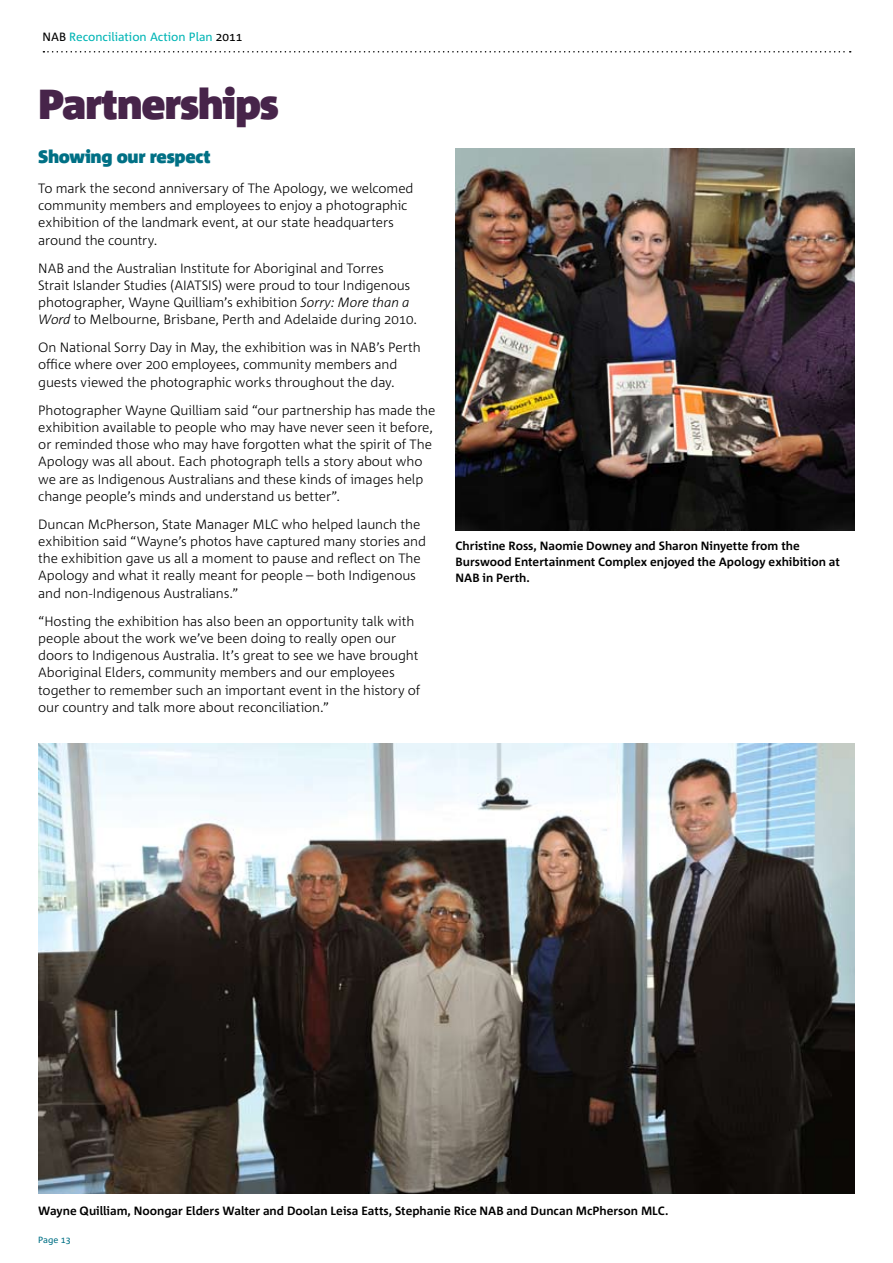
<style>
.page{position:relative;width:893px;height:1263px;background:#fff}
.page>*{position:absolute;margin:0;border:0;box-sizing:border-box;transform-origin:0 0}
.t1{font:900 42px "Corpid C1 s";letter-spacing:-.03em;color:#47244a}
.t2{font:900 18px "Corpid C1 s";letter-spacing:-.02em;color:#007085}
.t3{font:300 13.5px/17.2px "Corpid C1 s";letter-spacing:-.01em;color:#000}
.t4{font:700 12px/15.8px "Corpid C1 s";color:#000}
.t5{font:12px "Corpid C1 s";color:#00b5b5}
.t6{font:9px "Corpid C1 s";color:#007085}
.s1{color:#000}
.s2{font-style:italic}
</style>
<div class="page">
<svg style="left:43px;top:51px;width:808px;height:2px"></svg>
<img style="left:38px;top:743px;width:817px;height:451px">
<img style="left:455px;top:149px;width:400px;height:382px">
<p class="t5" style="left:43px;top:29px;width:194px"><span class="s1">NAB</span> Reconciliation Action Plan <span class="s1">2011</span></p>
<h1 class="t1" style="left:38px;top:78px;width:242px">Partnerships</h1>
<h2 class="t2" style="left:38px;top:145px;width:174px">Showing our respect</h2>
<p class="t3" style="left:38px;top:179px;width:377px">To mark the second anniversary of The Apology, we welcomed community members and employees to enjoy a photographic exhibition of the landmark event, at our state headquarters around the country.</p>
<p class="t3" style="left:38px;top:259px;width:380px">NAB and the Australian Institute for Aboriginal and Torres Strait Islander Studies (AIATSIS) were proud to tour Indigenous photographer, Wayne Quilliam’s exhibition <span class="s2">Sorry: More than a Word</span> to Melbourne, Brisbane, Perth and Adelaide during 2010.</p>
<p class="t3" style="left:38px;top:338px;width:384px">On National Sorry Day in May, the exhibition was in NAB’s Perth office where over 200 employees, community members and guests viewed the photographic works throughout the day.</p>
<p class="t3" style="left:38px;top:401px;width:399px">Photographer Wayne Quilliam said “our partnership has made the exhibition available to people who may have never seen it before, or reminded those who may have forgotten what the spirit of The Apology was all about. Each photograph tells a story about who we are as Indigenous Australians and these kinds of images help change people’s minds and understand us better”.</p>
<p class="t3" style="left:38px;top:515px;width:389px">Duncan McPherson, State Manager MLC who helped launch the exhibition said “Wayne’s photos have captured many stories and the exhibition gave us all a moment to pause and reflect on The Apology and what it really meant for people – both Indigenous and non-Indigenous Australians.”</p>
<p class="t3" style="left:38px;top:612px;width:384px">“Hosting the exhibition has also been an opportunity talk with people about the work we’ve been doing to really open our doors to Indigenous Australia. It’s great to see we have brought Aboriginal Elders, community members and our employees together to remember such an important event in the history of our country and talk more about reconciliation.”</p>
<p class="t4" style="left:455px;top:538px;width:386px">Christine Ross, Naomie Downey and Sharon Ninyette from the<br>Burswood Entertainment Complex enjoyed the Apology exhibition at<br>NAB in Perth.</p>
<p class="t4" style="left:38px;top:1202px;width:632px">Wayne Quilliam, Noongar Elders Walter and Doolan Leisa Eatts, Stephanie Rice NAB and Duncan McPherson MLC.</p>
<p class="t6" style="left:38px;top:1234px;width:28px">Page 13</p>
</div>
